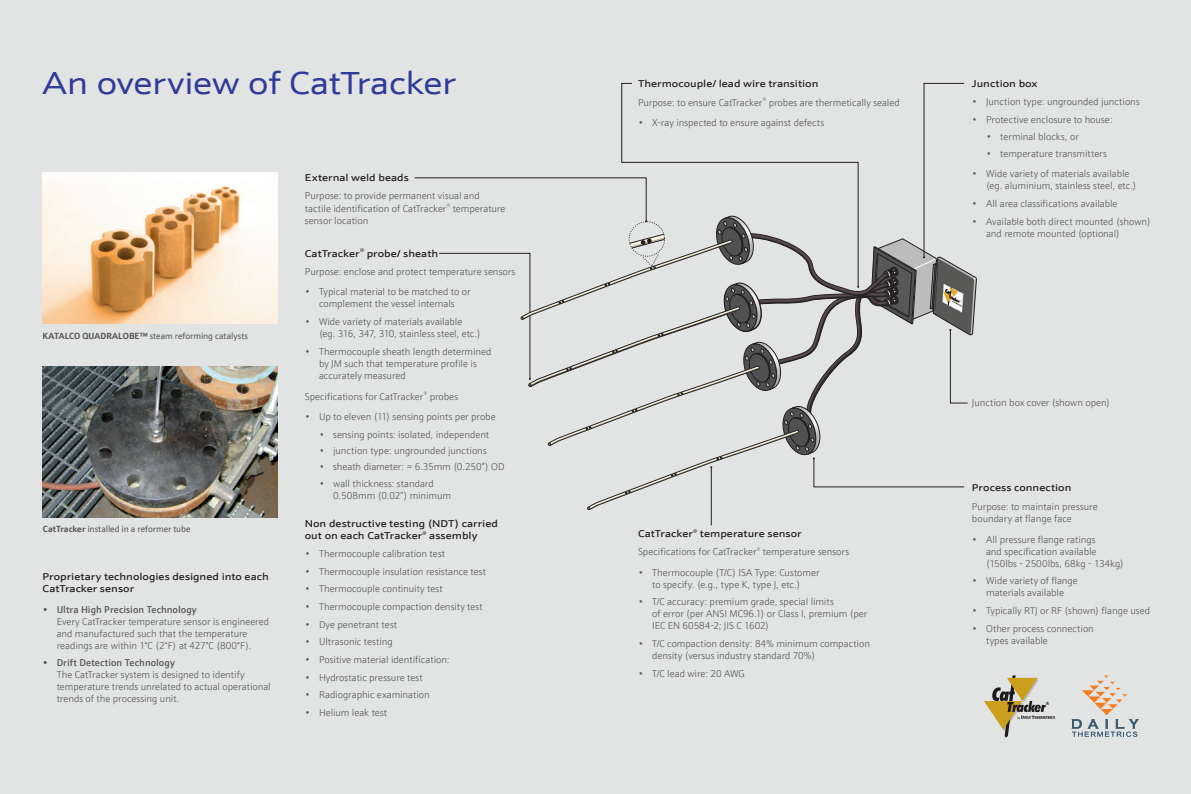
<style>
.page{position:relative;width:1191px;height:794px;background:#e2e4e4}
.page>*{position:absolute;margin:0;border:0;box-sizing:border-box;transform-origin:0 0}
.t1{font:32px "JM Sans Extended";letter-spacing:-.02em;color:#2f3b97}
.t2{font:300 10px/12px "JM Sans";letter-spacing:-.005em;color:#575756}
.t3{font:500 10px/12.5px "JM Sans Extended";color:#231f20}
.t4{font:9px "JM Sans";color:#575756}
.s1{font-weight:700}
.s2{font-weight:500}
</style>
<div class="page">
<img style="left:43px;top:173px;width:235px;height:150px">
<img style="left:43px;top:367px;width:235px;height:150px">
<hr style="left:711px;top:467px;width:1px;height:58px;background:#231f20">
<svg style="left:414px;top:83px;width:562px;height:427px"></svg>
<svg style="left:1071px;top:675px;width:68px;height:61px"></svg>
<svg style="left:984px;top:675px;width:71px;height:62px"></svg>
<p class="t1" style="left:43px;top:64px;width:415px">An overview of CatTracker</p>
<p class="t3" style="left:972px;top:78px;width:67px">Junction box</p>
<p class="t2" style="left:972px;top:96px;width:169px">• Junction type: ungrounded junctions</p>
<p class="t2" style="left:972px;top:113px;width:142px">• Protective enclosure to house:</p>
<p class="t2" style="left:986px;top:131px;width:94px">• terminal blocks, or</p>
<p class="t2" style="left:986px;top:147px;width:122px">• temperature transmitters</p>
<p class="t2" style="left:986px;top:168px;width:152px;text-indent:-14px">• Wide variety of materials available (eg. aluminium, stainless steel, etc.)</p>
<p class="t2" style="left:972px;top:197px;width:147px">• All area classifications available</p>
<p class="t2" style="left:986px;top:215px;width:166px;text-indent:-14px">• Available both direct mounted (shown) and remote mounted (optional)</p>
<p class="t3" style="left:638px;top:78px;width:182px">Thermocouple/ lead wire transition</p>
<p class="t2" style="left:638px;top:96px;width:263px">Purpose: to ensure CatTracker<sup>®</sup> probes are thermetically sealed</p>
<p class="t2" style="left:638px;top:117px;width:188px">• X-ray inspected to ensure against defects</p>
<p class="t3" style="left:305px;top:171px;width:106px">External weld beads</p>
<p class="t2" style="left:305px;top:189px;width:202px;line-height:12.5px">Purpose: to provide permanent visual and tactile identification of CatTracker<sup>®</sup> temperature sensor location</p>
<p class="t3" style="left:305px;top:247px;width:135px">CatTracker<sup>®</sup> probe/ sheath</p>
<p class="t2" style="left:305px;top:265px;width:212px">Purpose: enclose and protect temperature sensors</p>
<p class="t2" style="left:305px;top:286px;width:167px;text-align:center">• Typical material to be matched to or complement the vessel internals</p>
<p class="t2" style="left:319px;top:315px;width:163px;text-indent:-14px">• Wide variety of materials available (eg. 316, 347, 310, stainless steel, etc.)</p>
<p class="t2" style="left:319px;top:345px;width:174px;text-indent:-14px">• Thermocouple sheath length determined by JM such that temperature profile is accurately measured</p>
<p class="t2" style="left:305px;top:390px;width:155px">Specifications for CatTracker<sup>®</sup> probes</p>
<p class="t2" style="left:305px;top:410px;width:192px">• Up to eleven (11) sensing points per probe</p>
<p class="t2" style="left:319px;top:428px;width:172px">• sensing points: isolated, independent</p>
<p class="t2" style="left:319px;top:444px;width:169px">• junction type: ungrounded junctions</p>
<p class="t2" style="left:319px;top:461px;width:187px">• sheath diameter: = 6.35mm (0.250”) OD</p>
<p class="t2" style="left:333px;top:477px;width:119px;text-indent:-14px">• wall thickness: standard<br>0.508mm (0.02”) minimum</p>
<p class="t3" style="left:305px;top:517px;width:195px">Non destructive testing (NDT) carried out on each CatTracker<sup>®</sup> assembly</p>
<p class="t2" style="left:305px;top:547px;width:142px">• Thermocouple calibration test</p>
<p class="t2" style="left:305px;top:565px;width:183px">• Thermocouple insulation resistance test</p>
<p class="t2" style="left:305px;top:582px;width:139px">• Thermocouple continuity test</p>
<p class="t2" style="left:305px;top:600px;width:179px">• Thermocouple compaction density test</p>
<p class="t2" style="left:305px;top:618px;width:94px">• Dye penetrant test</p>
<p class="t2" style="left:305px;top:636px;width:89px">• Ultrasonic testing</p>
<p class="t2" style="left:305px;top:653px;width:146px">• Positive material identification:</p>
<p class="t2" style="left:305px;top:671px;width:119px">• Hydrostatic pressure test</p>
<p class="t2" style="left:305px;top:689px;width:126px">• Radiographic examination</p>
<p class="t2" style="left:305px;top:706px;width:84px">• Helium leak test</p>
<p class="t4" style="left:43px;top:330px;width:207px"><span class="s1">KATALCO QUADRALOBE™</span> steam reforming catalysts</p>
<p class="t2" style="left:972px;top:397px;width:140px">Junction box cover (shown open)</p>
<p class="t3" style="left:972px;top:482px;width:101px">Process connection</p>
<p class="t2" style="left:972px;top:500px;width:127px;line-height:12.5px">Purpose: to maintain pressure boundary at flange face</p>
<p class="t2" style="left:986px;top:533px;width:139px;text-indent:-14px">• All pressure flange ratings<br>and specification available (150lbs ‑ 2500lbs, 68kg ‑ 134kg)</p>
<p class="t2" style="left:972px;top:575px;width:107px;text-align:center">• Wide variety of flange materials available</p>
<p class="t2" style="left:972px;top:604px;width:180px">• Typically RTJ or RF (shown) flange used</p>
<p class="t2" style="left:986px;top:622px;width:109px;text-indent:-14px">• Other process connection types available</p>
<p class="t4" style="left:43px;top:523px;width:149px"><span class="s1">CatTracker</span> installed in a reformer tube</p>
<p class="t3" style="left:638px;top:527px;width:165px">CatTracker<sup>®</sup> temperature sensor</p>
<p class="t2" style="left:638px;top:545px;width:213px">Specifications for CatTracker<sup>®</sup> temperature sensors</p>
<p class="t2" style="left:638px;top:566px;width:183px;text-align:center">• Thermocouple (T/C) ISA Type: Customer to specify. (e.g., type K, type J, etc.)</p>
<p class="t2" style="left:652px;top:596px;width:217px;text-indent:-14px">• T/C accuracy: premium grade, special limits<br>of error (per ANSI MC96.1) or Class I, premium (per<br>IEC EN 60584-2; JIS C 1602)</p>
<p class="t2" style="left:652px;top:637px;width:219px;text-indent:-14px">• T/C compaction density: 84% minimum compaction density (versus industry standard 70%)</p>
<p class="t2" style="left:638px;top:667px;width:108px">• T/C lead wire: 20 AWG</p>
<p class="t3" style="left:43px;top:570px;width:228px">Proprietary technologies designed into each<br>CatTracker sensor</p>
<p class="t2" style="left:57px;top:603px;width:214px;text-indent:-14px"><span class="s2">• Ultra High Precision Technology<br></span>Every CatTracker temperature sensor is engineered and manufactured such that the temperature readings are within 1°C (2°F) at 427°C (800°F).</p>
<p class="t2" style="left:57px;top:657px;width:215px;text-indent:-14px"><span class="s2">• Drift Detection Technology<br></span>The CatTracker system is designed to identify temperature trends unrelated to actual operational trends of the processing unit.</p>
</div>
